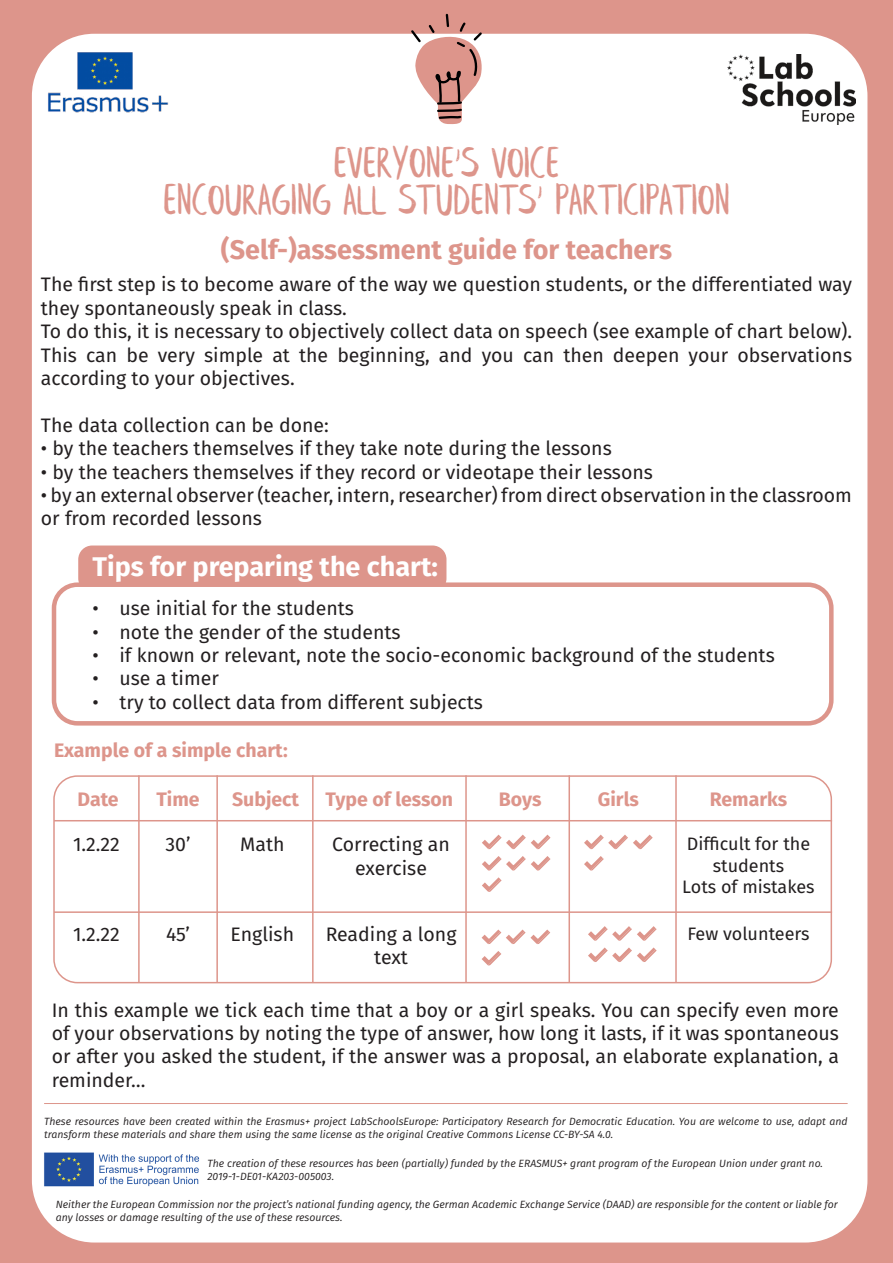
<style>
.page{position:relative;width:893px;height:1263px;background:#dd958b}
.page>*{position:absolute;margin:0;border:0;box-sizing:border-box;transform-origin:0 0}
.t1{font:45px "Leafy";color:#dd958b}
.t2{font:700 27px "Fira Sans";color:#dd958b}
.t3{font:700 27px "Fira Sans";color:#fff}
.t4{font:19.5px/23.4px "Fira Sans";color:#231f20;text-align:justify}
.t5{font:700 19.5px "Fira Sans";color:#dd958b}
.t6{font:18px/21.6px "Fira Sans";color:#231f20;text-align:center}
.t7{font:italic 10.5px/12.6px "Fira Sans";color:#231f20}
</style>
<div class="page">
<div style="left:32px;top:34px;width:835px;height:1208px;background:#fff;border-radius:62px"></div>
<img style="left:727px;top:54px;width:128px;height:70px">
<img style="left:44px;top:43px;width:125px;height:70px">
<svg style="left:409px;top:13px;width:75px;height:111px"></svg>
<div style="left:78px;top:545px;width:368px;height:47px;background:#dd958b;border-radius:14px"></div>
<div style="left:54px;top:585px;width:777px;height:138px;background:#fff;border-radius:23px"></div>
<div style="left:52px;top:582px;width:782px;height:143px;border:4px solid #dd958b;border-radius:23px"></div>
<div style="left:53px;top:775px;width:779px;height:208px;border:2px solid #dd958b;border-radius:23px"></div>
<hr style="left:54px;top:820px;width:778px;height:1px;background:#dd958b">
<hr style="left:138px;top:775px;width:2px;height:207px;background:#dd958b">
<hr style="left:216px;top:775px;width:2px;height:207px;background:#dd958b">
<hr style="left:312px;top:775px;width:2px;height:207px;background:#dd958b">
<hr style="left:465px;top:775px;width:2px;height:207px;background:#dd958b">
<hr style="left:568px;top:775px;width:2px;height:207px;background:#dd958b">
<hr style="left:675px;top:775px;width:2px;height:207px;background:#dd958b">
<hr style="left:54px;top:911px;width:778px;height:2px;background:#dd958b">
<svg style="left:584px;top:856px;width:20px;height:15px"></svg>
<svg style="left:482px;top:951px;width:19px;height:15px"></svg>
<svg style="left:482px;top:877px;width:20px;height:15px"></svg>
<svg style="left:482px;top:835px;width:68px;height:14px"></svg>
<svg style="left:588px;top:926px;width:69px;height:15px"></svg>
<svg style="left:584px;top:835px;width:69px;height:14px"></svg>
<svg style="left:482px;top:929px;width:68px;height:15px"></svg>
<svg style="left:482px;top:856px;width:68px;height:15px"></svg>
<svg style="left:588px;top:947px;width:69px;height:15px"></svg>
<img style="left:44px;top:1152px;width:156px;height:35px">
<hr style="left:44px;top:1103px;width:804px;height:1px;background:#dd958b">
<p class="t1" style="left:333px;top:140px;width:228px">EVERYONE'S VOICE</p>
<p class="t1" style="left:163px;top:177px;width:568px">ENCOURAGING ALL STUDENTS' PARTICIPATION</p>
<p class="t2" style="left:221px;top:227px;width:453px">(Self-)assessment guide for teachers</p>
<p class="t4" style="left:41px;top:272px;width:813px">The first step is to become aware of the way we question students, or the differentiated way</p>
<p class="t4" style="left:41px;top:296px;width:307px">they spontaneously speak in class.</p>
<p class="t4" style="left:41px;top:319px;width:813px">To do this, it is necessary to objectively collect data on speech (see example of chart below).<br>This can be very simple at the beginning, and you can then deepen your observations according to your objectives.</p>
<p class="t4" style="left:41px;top:413px;width:289px">The data collection can be done:</p>
<p class="t4" style="left:41px;top:436px;width:572px">• by the teachers themselves if they take note during the lessons</p>
<p class="t4" style="left:41px;top:460px;width:614px">• by the teachers themselves if they record or videotape their lessons</p>
<p class="t4" style="left:41px;top:483px;width:812px">• by an external observer (teacher, intern, researcher) from direct observation in the classroom or from recorded lessons</p>
<p class="t3" style="left:92px;top:544px;width:347px">Tips for preparing the chart:</p>
<p class="t4" style="left:92px;top:596px;width:263px">• use initial for the students</p>
<p class="t4" style="left:92px;top:619px;width:310px">• note the gender of the students</p>
<p class="t4" style="left:92px;top:643px;width:684px">• if known or relevant, note the socio-economic background of the students</p>
<p class="t4" style="left:92px;top:666px;width:128px">• use a timer</p>
<p class="t4" style="left:92px;top:690px;width:392px">• try to collect data from different subjects</p>
<p class="t5" style="left:54px;top:733px;width:235px">Example of a simple chart:</p>
<p class="t5" style="left:78px;top:782px;width:43px">Date</p>
<p class="t5" style="left:156px;top:782px;width:45px">Time</p>
<p class="t5" style="left:232px;top:782px;width:69px">Subject</p>
<p class="t5" style="left:326px;top:782px;width:129px">Type of lesson</p>
<p class="t5" style="left:499px;top:782px;width:44px">Boys</p>
<p class="t5" style="left:598px;top:782px;width:43px">Girls</p>
<p class="t5" style="left:710px;top:782px;width:79px">Remarks</p>
<p class="t4" style="left:73px;top:832px;width:48px">1.2.22</p>
<p class="t6" style="left:687px;top:832px;width:125px">Difficult for the students</p>
<p class="t6" style="left:682px;top:875px;width:134px">Lots of mistakes</p>
<p class="t6" style="left:687px;top:922px;width:124px">Few volunteers</p>
<p class="t4" style="left:332px;top:832px;width:119px;text-align:center">Correcting an exercise</p>
<p class="t4" style="left:166px;top:832px;width:26px">30’</p>
<p class="t4" style="left:240px;top:832px;width:46px">Math</p>
<p class="t4" style="left:231px;top:922px;width:65px">English</p>
<p class="t4" style="left:326px;top:922px;width:132px;text-align:center">Reading a long text</p>
<p class="t4" style="left:166px;top:922px;width:25px">45’</p>
<p class="t4" style="left:73px;top:922px;width:48px">1.2.22</p>
<p class="t4" style="left:52px;top:997px;width:789px">In this example we tick each time that a boy or a girl speaks. You can specify even more of your observations by noting the type of answer, how long it lasts, if it was spontaneous or after you asked the student, if the answer was a proposal, an elaborate explanation, a reminder…</p>
<p class="t7" style="left:44px;top:1115px;width:805px">These resources have been created within the Erasmus+ project LabSchoolsEurope: Participatory Research for Democratic Education. You are welcome to use, adapt and transform these materials and share them using the same license as the original Creative Commons License CC-BY-SA 4.0.</p>
<p class="t7" style="left:207px;top:1157px;width:617px">The creation of these resources has been (partially) funded by the ERASMUS+ grant program of the European Union under grant no.</p>
<p class="t7" style="left:207px;top:1169px;width:128px">2019-1-DE01-KA203-005003.</p>
<p class="t7" style="left:56px;top:1198px;width:783px">Neither the European Commission nor the project’s national funding agency, the German Academic Exchange Service (DAAD) are responsible for the content or liable for any losses or damage resulting of the use of these resources.</p>
</div>
